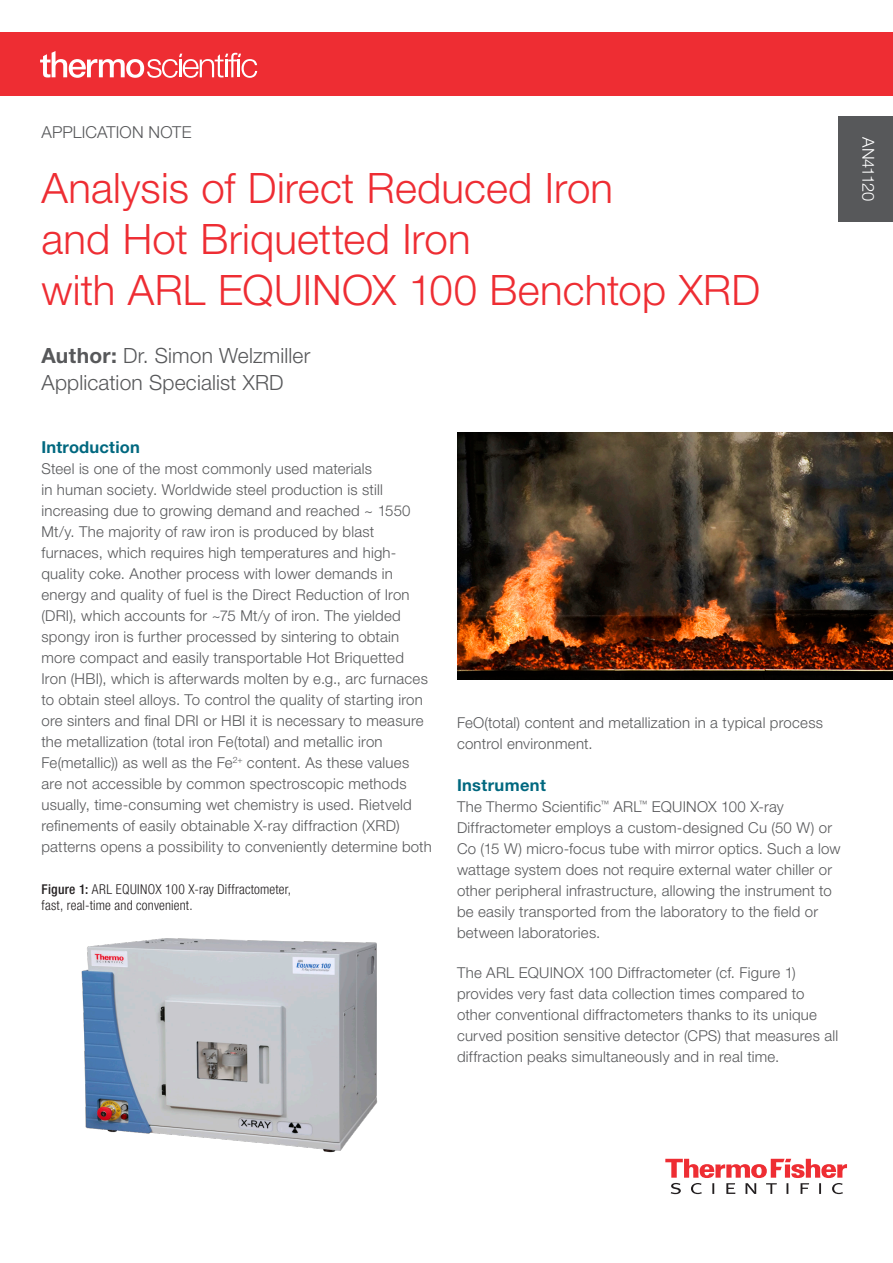
<style>
.page{position:relative;width:893px;height:1263px;background:#fff}
.page>*{position:absolute;margin:0;border:0;box-sizing:border-box;transform-origin:0 0}
.Headline{font:300 42px/51px "Helvetica Neue LT Std";letter-spacing:.005em;color:#ee2d33}
.Content_Header{font:300 21px/27px "Helvetica Neue LT Std";letter-spacing:.01em;color:#57585a}
.Technical_Eyebrow{font:300 16.5px "Helvetica Neue LT Std";letter-spacing:.01em;color:#57585a}
.Content_Header-2{font:700 16.5px "Helvetica Neue LT Std";letter-spacing:.01em;color:#00687f}
.Bullet_Copy_1{font:700 16.5px "Helvetica Neue LT Std";letter-spacing:.02em;color:#00687f}
.Technical_Eyebrow-2{font:300 16.5px "Helvetica Neue LT Std";letter-spacing:-.065em;color:#fff}
.Bullet_Copy_1-2{font:300 15px/21px "Helvetica Neue LT Std";letter-spacing:.015em;color:#57585a}
.Figure_Caption{font:300 condensed 13.5px/15.8px "Helvetica Neue LT Pro";letter-spacing:.015em;color:#231f20}
.s1{font-weight:700}
.s2{font-family:"Helvetica Neue LT Std";font-weight:500}
</style>
<div class="page">
<div style="left:0;top:33px;width:893px;height:63px;background:#ee2d33"></div>
<svg style="left:40px;top:51px;width:217px;height:27px"></svg>
<img style="left:81px;top:938px;width:297px;height:215px">
<div style="left:839px;top:116px;width:54px;height:106px;background:#57585a"></div>
<svg style="left:665px;top:1159px;width:182px;height:35px"></svg>
<img style="left:457px;top:432px;width:436px;height:248px">
<p class="Technical_Eyebrow" style="left:41px;top:122px;width:151px">APPLICATION NOTE</p>
<p class="Headline" style="left:41px;top:161px;width:720px">Analysis of Direct Reduced Iron<br>and Hot Briquetted Iron<br>with ARL EQUINOX 100 Benchtop XRD</p>
<p class="Content_Header" style="left:41px;top:342px;width:270px"><span class="s1">Author:</span> Dr. Simon Welzmiller<br>Application Specialist XRD</p>
<p class="Content_Header-2" style="left:41px;top:437px;width:100px">Introduction</p>
<p class="Bullet_Copy_1-2" style="left:41px;top:458px;width:392px">Steel is one of the most commonly used materials<br>in human society. Worldwide steel production is still increasing due to growing demand and reached ~ 1550<br>Mt/y. The majority of raw iron is produced by blast furnaces, which requires high temperatures and high&shy;quality coke. Another process with lower demands in energy and quality of fuel is the Direct Reduction of Iron (DRI), which accounts for ~75 Mt/y of iron. The yielded spongy iron is further processed by sintering to obtain more compact and easily transportable Hot Briquetted Iron (HBI), which is afterwards molten by e.g., arc furnaces to obtain steel alloys. To control the quality of starting iron ore sinters and final DRI or HBI it is necessary to measure the metallization (total iron Fe(total) and metallic iron Fe(metallic)) as well as the Fe<sup>2+</sup> content. As these values are not accessible by common spectroscopic methods usually, time-consuming wet chemistry is used. Rietveld refinements of easily obtainable X-ray diffraction (XRD) patterns opens a possibility to conveniently determine both</p>
<p class="Figure_Caption" style="left:42px;top:881px;width:251px"><span class="s2">Figure 1:</span> ARL EQUINOX 100 X-ray Diffractometer, fast, real-time and convenient.</p>
<p class="Bullet_Copy_1-2" style="left:457px;top:712px;width:368px">FeO(total) content and metallization in a typical process control environment.</p>
<p class="Bullet_Copy_1" style="left:457px;top:775px;width:90px">Instrument</p>
<p class="Bullet_Copy_1-2" style="left:457px;top:796px;width:385px">The Thermo Scientific<sup>™</sup> ARL<sup>™</sup> EQUINOX 100 X-ray Diffractometer employs a custom-designed Cu (50 W) or Co (15 W) micro-focus tube with mirror optics. Such a low wattage system does not require external water chiller or other peripheral infrastructure, allowing the instrument to be easily transported from the laboratory to the field or between laboratories.</p>
<p class="Bullet_Copy_1-2" style="left:457px;top:962px;width:383px">The ARL EQUINOX 100 Diffractometer (cf. Figure 1) provides very fast data collection times compared to other conventional diffractometers thanks to its unique curved position sensitive detector (CPS) that measures all diffraction peaks simultaneously and in real time.</p>
<p class="Technical_Eyebrow-2" style="left:878px;top:137px;width:65px;rotate:90deg">AN41120</p>
</div>
